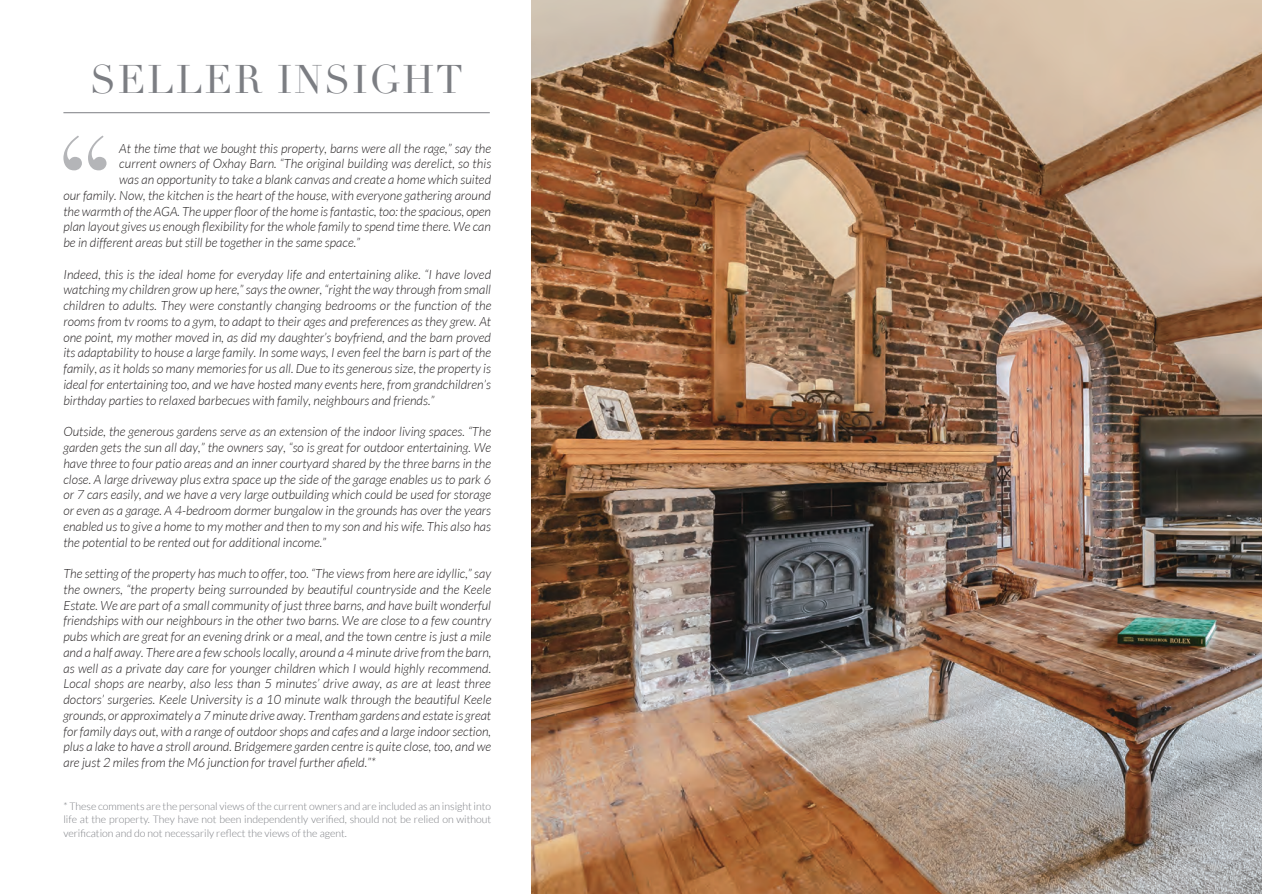
<style>
.page{position:relative;width:1262px;height:894px;background:#fff}
.page>*{position:absolute;margin:0;border:0;box-sizing:border-box;transform-origin:0 0}
.t1{font:39px "Didot";letter-spacing:.05em;color:#7c7e83}
.t2{font:italic 300 12.75px/15.8px "Lato";color:#231f20;text-align:justify}
.t3{font:300 10.5px/13.5px "Lato";color:#7c7e83;text-align:justify}
</style>
<div class="page">
<hr style="left:63px;top:112px;width:427px;height:1px;background:#7c7e83">
<svg style="left:63px;top:135px;width:43px;height:35px"></svg>
<img style="left:532px;top:0;width:730px;height:893px">
<p class="t1" style="left:90px;top:56px;width:374px">SELLER INSIGHT</p>
<p class="t2" style="left:119px;top:140px;width:373px">At the time that we bought this property, barns were all the rage,” say the</p>
<p class="t2" style="left:119px;top:156px;width:373px">current owners of Oxhay Barn. “The original building was derelict, so this</p>
<p class="t2" style="left:119px;top:172px;width:373px">was an opportunity to take a blank canvas and create a home which suited</p>
<p class="t2" style="left:63px;top:188px;width:429px">our family. Now, the kitchen is the heart of the house, with everyone gathering around</p>
<p class="t2" style="left:63px;top:203px;width:429px">the warmth of the AGA. The upper floor of the home is fantastic, too: the spacious, open</p>
<p class="t2" style="left:63px;top:219px;width:429px">plan layout gives us enough flexibility for the whole family to spend time there. We can</p>
<p class="t2" style="left:63px;top:235px;width:298px">be in different areas but still be together in the same space.”</p>
<p class="t2" style="left:63px;top:266px;width:429px">Indeed, this is the ideal home for everyday life and entertaining alike. “I have loved watching my children grow up here,” says the owner, “right the way through from small children to adults. They were constantly changing bedrooms or the function of the rooms from tv rooms to a gym, to adapt to their ages and preferences as they grew. At one point, my mother moved in, as did my daughter’s boyfriend, and the barn proved its adaptability to house a large family. In some ways, I even feel the barn is part of the family, as it holds so many memories for us all. Due to its generous size, the property is ideal for entertaining too, and we have hosted many events here, from grandchildren’s birthday parties to relaxed barbecues with family, neighbours and friends.”</p>
<p class="t2" style="left:63px;top:424px;width:429px">Outside, the generous gardens serve as an extension of the indoor living spaces. “The garden gets the sun all day,” the owners say, “so is great for outdoor entertaining. We have three to four patio areas and an inner courtyard shared by the three barns in the close. A large driveway plus extra space up the side of the garage enables us to park 6 or 7 cars easily, and we have a very large outbuilding which could be used for storage or even as a garage. A 4-bedroom dormer bungalow in the grounds has over the years enabled us to give a home to my mother and then to my son and his wife. This also has the potential to be rented out for additional income.”</p>
<p class="t2" style="left:63px;top:566px;width:429px">The setting of the property has much to offer, too. “The views from here are idyllic,” say the owners, “the property being surrounded by beautiful countryside and the Keele Estate. We are part of a small community of just three barns, and have built wonderful friendships with our neighbours in the other two barns. We are close to a few country pubs which are great for an evening drink or a meal, and the town centre is just a mile and a half away. There are a few schools locally, around a 4 minute drive from the barn, as well as a private day care for younger children which I would highly recommend.<br>Local shops are nearby, also less than 5 minutes’ drive away, as are at least three doctors’ surgeries. Keele University is a 10 minute walk through the beautiful Keele grounds, or approximately a 7 minute drive away. Trentham gardens and estate is great for family days out, with a range of outdoor shops and cafes and a large indoor section, plus a lake to have a stroll around. Bridgemere garden centre is quite close, too, and we are just 2 miles from the M6 junction for travel further afield.”*</p>
<p class="t3" style="left:63px;top:799px;width:429px">* These comments are the personal views of the current owners and are included as an insight into life at the property. They have not been independently verified, should not be relied on without verification and do not necessarily reflect the views of the agent.</p>
</div>
